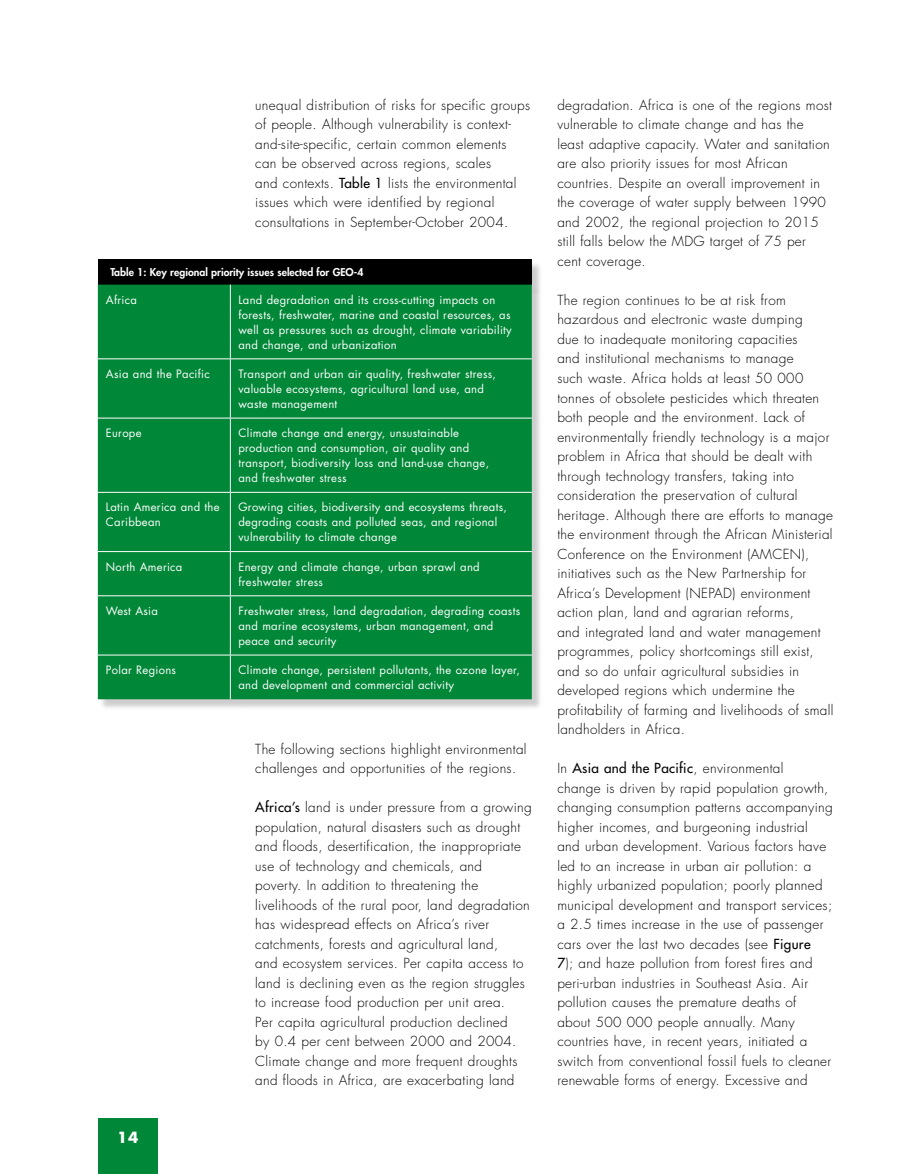
<style>
.page{position:relative;width:919px;height:1174px;background:#fff}
.page>*{position:absolute;margin:0;border:0;box-sizing:border-box;transform-origin:0 0}
.t1{font:700 15px "Futura";color:#fff}
.t2{font:300 13.5px/19.5px "Futura";letter-spacing:.025em;color:#000}
.t3{font:11.25px/15px "Futura";letter-spacing:.025em;color:#fff}
.t4{font:800 10.5px "Futura";color:#fff}
.s1{font-weight:400}
</style>
<div class="page">
<div style="left:98px;top:1118px;width:60px;height:56px;background:#008738"></div>
<div style="left:98px;top:259px;width:433px;height:26px;background:#000"></div>
<div style="left:99px;top:285px;width:445px;height:426px;background:#000;opacity:.2"></div>
<div style="left:98px;top:285px;width:433px;height:414px;background:#008738"></div>
<hr style="left:230px;top:285px;width:1px;height:73px;background:#fff">
<hr style="left:98px;top:358px;width:132px;height:1px;background:#fff">
<hr style="left:230px;top:358px;width:301px;height:1px;background:#fff">
<hr style="left:230px;top:359px;width:1px;height:59px;background:#fff">
<hr style="left:98px;top:418px;width:132px;height:1px;background:#fff">
<hr style="left:230px;top:418px;width:301px;height:1px;background:#fff">
<hr style="left:230px;top:418px;width:1px;height:74px;background:#fff">
<hr style="left:98px;top:492px;width:132px;height:1px;background:#fff">
<hr style="left:230px;top:492px;width:301px;height:1px;background:#fff">
<hr style="left:230px;top:493px;width:1px;height:58px;background:#fff">
<hr style="left:98px;top:551px;width:132px;height:1px;background:#fff">
<hr style="left:230px;top:551px;width:301px;height:1px;background:#fff">
<hr style="left:230px;top:552px;width:1px;height:43px;background:#fff">
<hr style="left:98px;top:595px;width:132px;height:1px;background:#fff">
<hr style="left:230px;top:595px;width:301px;height:1px;background:#fff">
<hr style="left:230px;top:596px;width:1px;height:58px;background:#fff">
<hr style="left:98px;top:654px;width:132px;height:1px;background:#fff">
<hr style="left:230px;top:654px;width:301px;height:1px;background:#fff">
<hr style="left:230px;top:655px;width:1px;height:44px;background:#fff">
<p class="t2" style="left:255px;top:95px;width:276px">unequal distribution of risks for specific groups of people. Although vulnerability is context&shy;and-site-specific, certain common elements can be observed across regions, scales<br>and contexts. <span class="s1">Table 1</span> lists the environmental issues which were identified by regional consultations in September-October 2004.</p>
<p class="t4" style="left:111px;top:265px;width:254px">Table 1: Key regional priority issues selected for GEO-4</p>
<p class="t3" style="left:106px;top:292px;width:32px">Africa</p>
<p class="t3" style="left:238px;top:292px;width:275px">Land degradation and its cross-cutting impacts on forests, freshwater, marine and coastal resources, as well as pressures such as drought, climate variability and change, and urbanization</p>
<p class="t3" style="left:106px;top:366px;width:105px">Asia and the Pacific</p>
<p class="t3" style="left:238px;top:366px;width:259px">Transport and urban air quality, freshwater stress, valuable ecosystems, agricultural land use, and waste management</p>
<p class="t3" style="left:106px;top:425px;width:37px">Europe</p>
<p class="t3" style="left:238px;top:425px;width:252px">Climate change and energy, unsustainable production and consumption, air quality and transport, biodiversity loss and land-use change, and freshwater stress</p>
<p class="t3" style="left:106px;top:499px;width:115px">Latin America and the<br>Caribbean</p>
<p class="t3" style="left:238px;top:499px;width:270px">Growing cities, biodiversity and ecosystems threats, degrading coasts and polluted seas, and regional vulnerability to climate change</p>
<p class="t3" style="left:106px;top:559px;width:78px">North America</p>
<p class="t3" style="left:238px;top:559px;width:243px">Energy and climate change, urban sprawl and freshwater stress</p>
<p class="t3" style="left:106px;top:603px;width:54px">West Asia</p>
<p class="t3" style="left:238px;top:603px;width:283px">Freshwater stress, land degradation, degrading coasts and marine ecosystems, urban management, and peace and security</p>
<p class="t3" style="left:106px;top:662px;width:72px">Polar Regions</p>
<p class="t3" style="left:238px;top:662px;width:283px">Climate change, persistent pollutants, the ozone layer, and development and commercial activity</p>
<p class="t1" style="left:117px;top:1127px;width:23px">14</p>
<p class="t2" style="left:255px;top:739px;width:273px">The following sections highlight environmental challenges and opportunities of the regions.</p>
<p class="t2" style="left:255px;top:797px;width:278px"><span class="s1">Africa’s</span> land is under pressure from a growing population, natural disasters such as drought and floods, desertification, the inappropriate use of technology and chemicals, and<br>poverty. In addition to threatening the livelihoods of the rural poor, land degradation has widespread effects on Africa’s river catchments, forests and agricultural land,<br>and ecosystem services. Per capita access to land is declining even as the region struggles to increase food production per unit area.<br>Per capita agricultural production declined<br>by 0.4 per cent between 2000 and 2004.<br>Climate change and more frequent droughts and floods in Africa, are exacerbating land</p>
<p class="t2" style="left:557px;top:95px;width:276px">degradation. Africa is one of the regions most vulnerable to climate change and has the least adaptive capacity. Water and sanitation are also priority issues for most African countries. Despite an overall improvement in the coverage of water supply between 1990 and 2002, the regional projection to 2015 still falls below the MDG target of 75 per cent coverage.</p>
<p class="t2" style="left:557px;top:290px;width:277px">The region continues to be at risk from hazardous and electronic waste dumping<br>due to inadequate monitoring capacities<br>and institutional mechanisms to manage<br>such waste. Africa holds at least 50 000 tonnes of obsolete pesticides which threaten both people and the environment. Lack of environmentally friendly technology is a major problem in Africa that should be dealt with through technology transfers, taking into consideration the preservation of cultural heritage. Although there are efforts to manage the environment through the African Ministerial Conference on the Environment (AMCEN), initiatives such as the New Partnership for Africa’s Development (NEPAD) environment action plan, land and agrarian reforms,<br>and integrated land and water management programmes, policy shortcomings still exist, and so do unfair agricultural subsidies in developed regions which undermine the profitability of farming and livelihoods of small landholders in Africa.</p>
<p class="t2" style="left:557px;top:758px;width:277px">In <span class="s1">Asia and the Pacific</span>, environmental<br>change is driven by rapid population growth, changing consumption patterns accompanying higher incomes, and burgeoning industrial and urban development. Various factors have led to an increase in urban air pollution: a highly urbanized population; poorly planned municipal development and transport services; a 2.5 times increase in the use of passenger cars over the last two decades (see <span class="s1">Figure<br>7</span>); and haze pollution from forest fires and peri-urban industries in Southeast Asia. Air pollution causes the premature deaths of about 500 000 people annually. Many countries have, in recent years, initiated a switch from conventional fossil fuels to cleaner renewable forms of energy. Excessive and</p>
</div>
